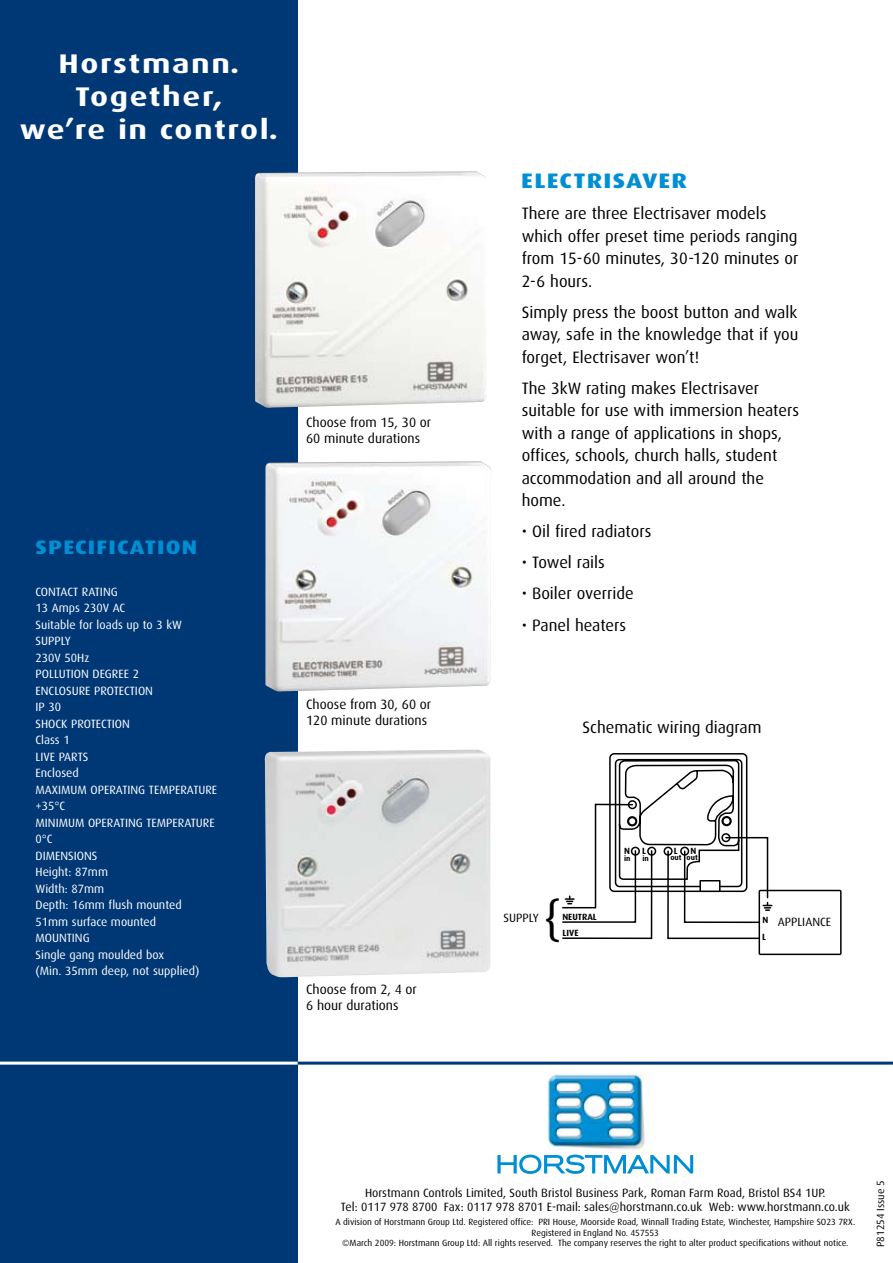
<style>
.page{position:relative;width:893px;height:1263px;background:#fff}
.page>*{position:absolute;margin:0;border:0;box-sizing:border-box;transform-origin:0 0}
.t1{font:48px "Dax";color:#000}
.t2{font:700 27px/33px "Dax";letter-spacing:.05em;color:#fff;text-align:center;scale:1.2 1}
.t3{font:800 21px "Dax";letter-spacing:.05em;color:#008fd4;scale:1.2 1}
.t4{font:800 19.5px "Dax";letter-spacing:.05em;color:#008fd4;scale:1.2 1}
.t5{font:16.5px/22.5px "Dax";color:#000}
.t6{font:13.5px/16.2px "Dax";color:#000}
.t7{font:12px/16.5px "Dax";color:#fff}
.t8{font:12px/13.5px "Dax";color:#000;text-align:center}
.t9{font:10.5px "Dax";color:#000}
.t10{font:9px/10.5px "Dax";color:#000;text-align:center}
.t11{font:700 9px "Dax";color:#000}
.t12{font:700 7.5px "Dax";color:#000}
</style>
<div class="page">
<div style="left:0;top:0;width:298px;height:1263px;background:#003876"></div>
<hr style="left:298px;top:1061px;width:595px;height:3px;background:#003876">
<hr style="left:0;top:1061px;width:298px;height:3px;background:#fff">
<img style="left:255px;top:171px;width:231px;height:237px">
<img style="left:265px;top:461px;width:226px;height:231px">
<img style="left:264px;top:749px;width:227px;height:228px">
<img style="left:547px;top:1072px;width:99px;height:78px">
<svg style="left:497px;top:1154px;width:196px;height:20px"></svg>
<svg style="left:562px;top:753px;width:280px;height:203px"></svg>
<h2 class="t2" style="left:20px;top:48px;width:217px">Horstmann.<br>Together,<br>we’re in control.</h2>
<p class="t4" style="left:36px;top:536px;width:71px">SPECIFICATI</p>
<p class="t4" style="left:166px;top:536px;width:28px">ON</p>
<p class="t7" style="left:36px;top:583px;width:148px">Contact rating<br>13 Amps 230V AC<br>Suitable for loads up to 3 kW<br>Supply<br>230V 50Hz<br>Pollution degree 2<br>Enclosure protect</p>
<p class="t7" style="left:135px;top:682px;width:20px">ion</p>
<p class="t7" style="left:36px;top:699px;width:62px">IP 30<br>Shock protect</p>
<p class="t7" style="left:112px;top:715px;width:20px">ion</p>
<p class="t7" style="left:36px;top:732px;width:182px">Class 1<br>Live parts<br>Enclosed<br>Maximum operating temperature +35°C<br>Minimum operating temperature<br>0°C<br>Dimensions<br>Height: 87mm<br>Width: 87mm<br>Depth: 16mm flush mounted<br>51mm surface mounted<br>Mounting<br>Single gang moulded box<br>(Min. 35mm deep, not supplied)</p>
<p class="t6" style="left:306px;top:414px;width:127px">Choose from 15, 30 or<br>60 minute durations</p>
<p class="t6" style="left:306px;top:696px;width:127px">Choose from 30, 60 or<br>120 minute durations</p>
<p class="t6" style="left:306px;top:981px;width:112px">Choose from 2, 4 or<br>6 hour durations</p>
<p class="t3" style="left:521px;top:168px;width:140px">ELECTRISAVER</p>
<p class="t5" style="left:522px;top:203px;width:278px">There are three Electrisaver models which offer preset time periods ranging from 15-60 minutes, 30-120 minutes or<br>2-6 hours.</p>
<p class="t5" style="left:522px;top:301px;width:278px;text-align:justify">Simply press the boost button and walk away, safe in the knowledge that if you forget, Electrisaver won’t!</p>
<p class="t5" style="left:522px;top:377px;width:279px">The 3kW rating makes Electrisaver suitable for use with immersion heaters with a range of applications in shops, offices, schools, church halls, student accommodation and all around the home.</p>
<p class="t5" style="left:522px;top:521px;width:131px">• Oil fired radiators</p>
<p class="t5" style="left:522px;top:552px;width:85px">• Towel rails</p>
<p class="t5" style="left:522px;top:583px;width:113px">• Boiler override</p>
<p class="t5" style="left:522px;top:614px;width:106px">• Panel heaters</p>
<p class="t5" style="left:583px;top:716px;width:181px">Schematic wiring diagram</p>
<p class="t11" style="left:642px;top:846px;width:5px">L</p>
<p class="t11" style="left:674px;top:846px;width:5px">L</p>
<p class="t11" style="left:690px;top:846px;width:7px">N</p>
<p class="t11" style="left:624px;top:846px;width:7px">N</p>
<p class="t12" style="left:624px;top:854px;width:8px">in</p>
<p class="t12" style="left:642px;top:854px;width:8px">in</p>
<p class="t12" style="left:670px;top:853px;width:29px">out out</p>
<h1 class="t1" style="left:544px;top:893px;width:19px">{</h1>
<p class="t8" style="left:504px;top:911px;width:13px">SUPPLY</p>
<p class="t11" style="left:762px;top:915px;width:7px">N</p>
<p class="t11" style="left:562px;top:911px;width:36px">NEUTRAL</p>
<p class="t11" style="left:563px;top:927px;width:17px">LIVE</p>
<p class="t11" style="left:762px;top:931px;width:5px">L</p>
<p class="t8" style="left:778px;top:915px;width:7px">APPLIAN</p>
<p class="t8" style="left:820px;top:915px;width:13px">CE</p>
<p class="t8" style="left:341px;top:1186px;width:510px">Horstmann Controls Limited, South Bristol Business Park, Roman Farm Road, Bristol BS4 1UP.<br>Tel: 0117 978 8700 Fax: 0117 978 8701 E-mail: sales@horstmann.co.uk Web: www.horstmann.co.uk</p>
<p class="t10" style="left:335px;top:1217px;width:521px">A division of Horstmann Group Ltd. Registered office: PRI House, Moorside Road, Winnall Trading Estate, Winchester, Hampshire SO23 7RX.<br>Registered in England No. 457553<br>©March 2009: Horstmann Group Ltd: All rights reserved. The company reserves the right to alter product specifications without notice.</p>
<p class="t9" style="left:875px;top:1247px;width:68px;rotate:-90deg">P81254 Issue 5</p>
</div>
